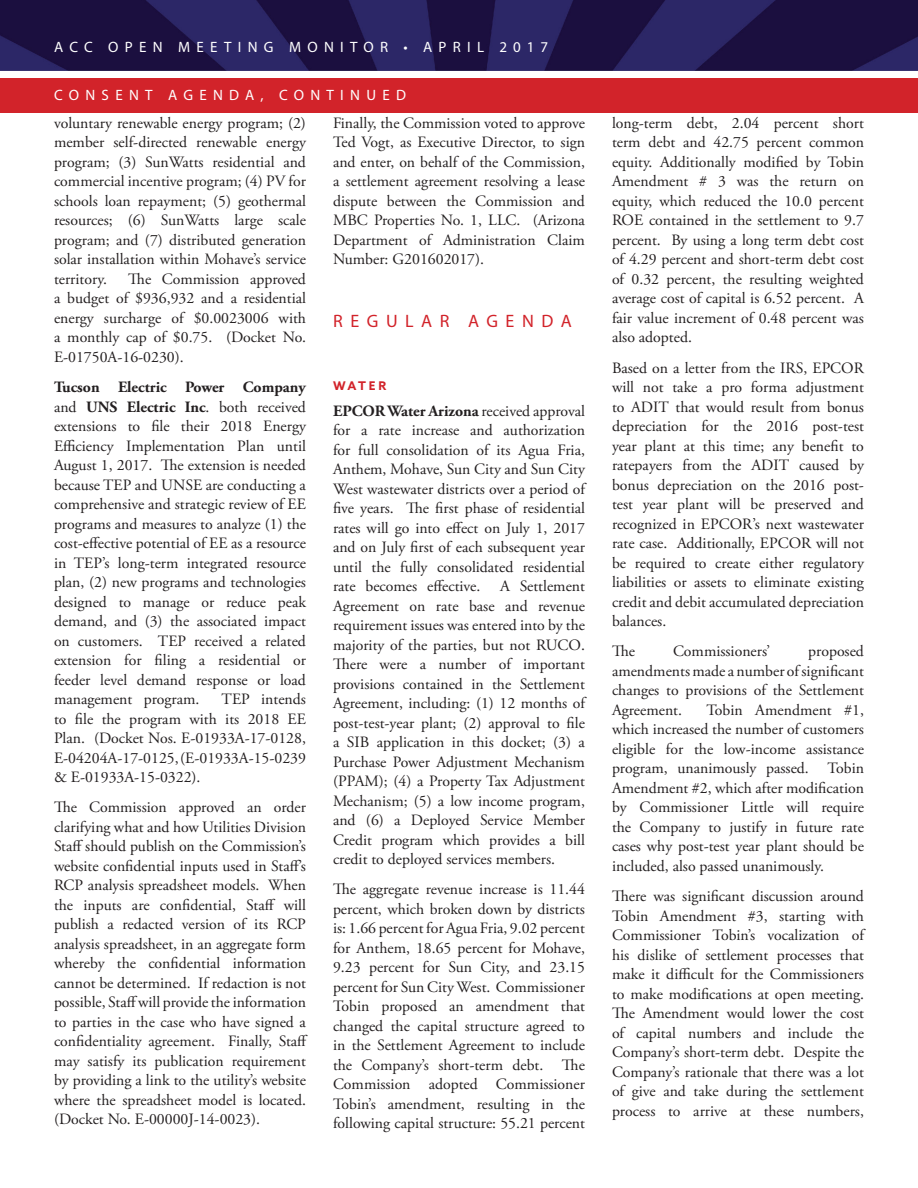
<style>
.page{position:relative;width:918px;height:1188px;background:#fff}
.page>*{position:absolute;margin:0;border:0;box-sizing:border-box;transform-origin:0 0}
.Red_banner_tags{font:18px "Myriad Pro";letter-spacing:.42em;color:#d2232a}
.Body_copy{font:15.75px/19.5px "Adobe Garamond Pro";color:#231f20;text-align:justify}
.Red_banner_tags-2{font:15px "Myriad Pro";letter-spacing:.42em;color:#fff}
.Red_subheads{font:700 12px "Azo Sans";letter-spacing:.2em;color:#d2232a}
.s1{font-weight:700}
</style>
<div class="page">
<img style="left:0;top:0;width:918px;height:71px">
<div style="left:0;top:78px;width:918px;height:35px;background:#d2232a"></div>
<p class="Red_banner_tags-2" style="left:54px;top:37px;width:496px">ACC OPEN MEETING MONITOR • APRIL 2017</p>
<p class="Red_banner_tags-2" style="left:54px;top:86px;width:353px">CONSENT AGENDA, CONTINUED</p>
<p class="Body_copy" style="left:54px;top:114px;width:254px">voluntary renewable energy program; (2) member self-directed renewable energy program; (3) SunWatts residential and commercial incentive program; (4) PV for schools loan repayment; (5) geothermal resources; (6) SunWatts large scale program; and (7) distributed generation solar installation within Mohave’s service territory.</p>
<p class="Body_copy" style="left:54px;top:270px;width:254px;text-indent:74px">The Commission approved a budget of $936,932 and a residential energy surcharge of $0.0023006 with a monthly cap of $0.75. (Docket No.<br>E-01750A-16-0230).</p>
<p class="Body_copy" style="left:54px;top:378px;width:254px"><span class="s1">Tucson Electric Power Company </span>and <span class="s1">UNS Electric Inc</span>. both received extensions to file their 2018 Energy Efficiency Implementation Plan until August 1, 2017. The extension is needed because TEP and UNSE are conducting a comprehensive and strategic review of EE programs and measures to analyze (1) the cost-effective potential of EE as a resource in TEP’s long-term integrated resource plan, (2) new programs and technologies designed to manage or reduce peak demand, and (3) the associated impact on customers. TEP received a related extension for filing a residential or feeder level demand response or load management program.</p>
<p class="Body_copy" style="left:54px;top:690px;width:254px;text-indent:168px">TEP intends to file the program with its 2018 EE Plan. (Docket Nos. E-01933A-17-0128, E-04204A-17-0125, (E-01933A-15-0239 &amp; E-01933A-15-0322).</p>
<p class="Body_copy" style="left:54px;top:798px;width:255px">The Commission approved an order clarifying what and how Utilities Division Staff should publish on the Commission’s website confidential inputs used in Staff’s RCP analysis spreadsheet models. When the inputs are confidential, Staff will publish a redacted version of its RCP analysis spreadsheet, in an aggregate form whereby the confidential information cannot be determined. If redaction is not possible, Staff will provide the information to parties in the case who have signed a confidentiality agreement. Finally, Staff may satisfy its publication requirement by providing a link to the utility’s website where the spreadsheet model is located. (Docket No. E-00000J-14-0023).</p>
<p class="Body_copy" style="left:333px;top:114px;width:254px">Finally, the Commission voted to approve Ted Vogt, as Executive Director, to sign and enter, on behalf of the Commission, a settlement agreement resolving a lease dispute between the Commission and MBC Properties No. 1, LLC. (Arizona Department of Administration Claim Number: G201602017).</p>
<p class="Red_banner_tags" style="left:333px;top:310px;width:240px">REGULAR AGENDA</p>
<p class="Red_subheads" style="left:333px;top:377px;width:55px">WATER</p>
<p class="Body_copy" style="left:333px;top:401px;width:254px"><span class="s1">EPCOR Water Arizona</span> received approval for a rate increase and authorization for full consolidation of its Agua Fria, Anthem, Mohave, Sun City and Sun City West wastewater districts over a period of five years. The first phase of residential rates will go into effect on July 1, 2017 and on July first of each subsequent year until the fully consolidated residential rate becomes effective. A Settlement Agreement on rate base and revenue requirement issues was entered into by the majority of the parties, but not RUCO.<br>There were a number of important provisions contained in the Settlement Agreement, including: (1) 12 months of post-test-year plant; (2) approval to file a SIB application in this docket; (3) a Purchase Power Adjustment Mechanism (PPAM); (4) a Property Tax Adjustment Mechanism; (5) a low income program, and (6) a Deployed Service Member Credit program which provides a bill credit to deployed services members.</p>
<p class="Body_copy" style="left:333px;top:880px;width:254px">The aggregate revenue increase is 11.44 percent, which broken down by districts is: 1.66 percent for Agua Fria, 9.02 percent for Anthem, 18.65 percent for Mohave, 9.23 percent for Sun City, and 23.15 percent for Sun City West. Commissioner Tobin proposed an amendment that changed the capital structure agreed to in the Settlement Agreement to include the Company’s short-term debt. The Commission adopted Commissioner Tobin’s amendment, resulting in the following capital structure: 55.21 percent</p>
<p class="Body_copy" style="left:612px;top:114px;width:254px">long-term debt, 2.04 percent short term debt and 42.75 percent common equity. Additionally modified by Tobin Amendment # 3 was the return on equity, which reduced the 10.0 percent ROE contained in the settlement to 9.7 percent. By using a long term debt cost of 4.29 percent and short-term debt cost of 0.32 percent, the resulting weighted average cost of capital is 6.52 percent. A fair value increment of 0.48 percent was also adopted.</p>
<p class="Body_copy" style="left:612px;top:358px;width:254px">Based on a letter from the IRS, EPCOR will not take a pro forma adjustment to ADIT that would result from bonus depreciation for the 2016 post-test year plant at this time; any benefit to ratepayers from the ADIT caused by bonus depreciation on the 2016 post&shy;test year plant will be preserved and recognized in EPCOR’s next wastewater rate case. Additionally, EPCOR will not be required to create either regulatory liabilities or assets to eliminate existing credit and debit accumulated depreciation balances.</p>
<p class="Body_copy" style="left:612px;top:642px;width:25px">The</p>
<p class="Body_copy" style="left:673px;top:642px;width:99px">Commissioners’</p>
<p class="Body_copy" style="left:612px;top:642px;width:254px;text-indent:196px">proposed amendments made a number of significant changes to provisions of the Settlement Agreement.</p>
<p class="Body_copy" style="left:612px;top:701px;width:254px;text-indent:94px">Tobin Amendment #1, which increased the number of customers eligible for the low-income assistance program, unanimously passed. Tobin Amendment #2, which after modification by Commissioner Little will require the Company to justify in future rate cases why post-test year plant should be included, also passed unanimously.</p>
<p class="Body_copy" style="left:612px;top:887px;width:254px">There was significant discussion around Tobin Amendment #3, starting with Commissioner Tobin’s vocalization of his dislike of settlement processes that make it difficult for the Commissioners to make modifications at open meeting.<br>The Amendment would lower the cost of capital numbers and include the Company’s short-term debt. Despite the Company’s rationale that there was a lot of give and take during the settlement process to arrive at these numbers,</p>
</div>
